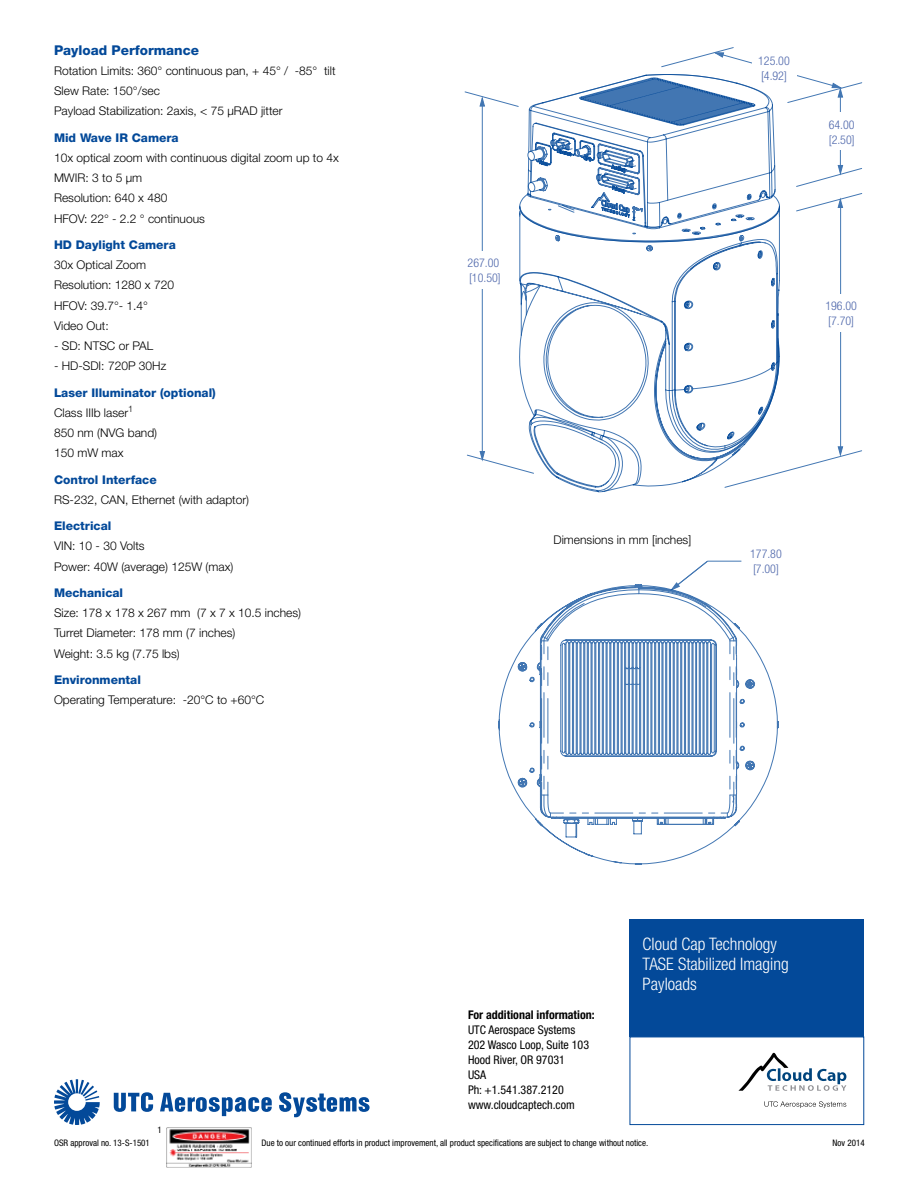
<style>
.page{position:relative;width:918px;height:1188px;background:#fff}
.page>*{position:absolute;margin:0;border:0;box-sizing:border-box;transform-origin:0 0}
.t1{font:300 condensed 17.25px/20.2px "Helvetica Neue LT Std";color:#fff}
.t2{font:800 13.5px "Helvetica Neue LT Std";color:#034999}
.t3{font:300 12px/20.2px "Helvetica Neue LT Std";color:#000}
.t4{font:condensed 12px/15px "Helvetica Neue LT Std";color:#000}
.t5{font:800 12px "Helvetica Neue LT Std";color:#034999}
.t6{font:300 condensed 12px/15px "Helvetica Neue LT Std";color:#4e67ab}
.t7{font:700 condensed 12px "Helvetica Neue LT Std";color:#000}
.t8{font:condensed 9px "Helvetica Neue LT Std";color:#000}
.s1{font-weight:800;color:#034999}
</style>
<div class="page">
<svg style="left:54px;top:1079px;width:46px;height:46px"></svg>
<svg style="left:114px;top:1092px;width:39px;height:20px"></svg>
<svg style="left:279px;top:1092px;width:91px;height:25px"></svg>
<svg style="left:160px;top:1093px;width:112px;height:23px"></svg>
<hr style="left:708px;top:561px;width:33px;height:1px;background:#034999">
<div style="left:630px;top:920px;width:234px;height:117px;background:#034999"></div>
<div style="left:630px;top:1037px;width:234px;height:88px;background:#fff;border:1px solid #034999"></div>
<svg style="left:764px;top:1101px;width:82px;height:7px"></svg>
<svg style="left:738px;top:1053px;width:108px;height:38px"></svg>
<img style="left:166px;top:1127px;width:86px;height:41px">
<hr style="left:482px;top:105px;width:1px;height:348px;background:#034999">
<svg style="left:480px;top:451px;width:5px;height:10px"></svg>
<svg style="left:480px;top:97px;width:5px;height:10px"></svg>
<svg style="left:519px;top:47px;width:343px;height:445px"></svg>
<svg style="left:498px;top:629px;width:281px;height:236px"></svg>
<svg style="left:586px;top:853px;width:4px;height:3px"></svg>
<svg style="left:777px;top:722px;width:2px;height:6px"></svg>
<svg style="left:498px;top:722px;width:2px;height:6px"></svg>
<svg style="left:746px;top:680px;width:8px;height:8px"></svg>
<svg style="left:519px;top:778px;width:8px;height:9px"></svg>
<svg style="left:746px;top:761px;width:8px;height:8px"></svg>
<svg style="left:519px;top:663px;width:8px;height:8px"></svg>
<svg style="left:536px;top:561px;width:204px;height:265px"></svg>
<div style="left:752px;top:56px;width:44px;height:26px;background:#fff"></div>
<div style="left:820px;top:112px;width:44px;height:38px;background:#fff"></div>
<div style="left:819px;top:294px;width:44px;height:38px;background:#fff"></div>
<div style="left:461px;top:251px;width:45px;height:38px;background:#fff"></div>
<p class="t2" style="left:54px;top:42px;width:147px">Payload Performance</p>
<p class="t3" style="left:54px;top:60px;width:283px">Rotation Limits: 360° continuous pan, + 45° / -85° tilt<br>Slew Rate: 150°/sec<br>Payload Stabilization: 2axis, &lt; 75 µRAD jitter</p>
<p class="t5" style="left:54px;top:130px;width:126px">Mid Wave IR Camera</p>
<p class="t3" style="left:54px;top:147px;width:286px">10x optical zoom with continuous digital zoom up to 4x<br>MWIR: 3 to 5 μm<br>Resolution: 640 x 480<br>HFOV: 22° - 2.2 ° continuous</p>
<p class="t5" style="left:54px;top:237px;width:123px">HD Daylight Camera</p>
<p class="t3" style="left:54px;top:254px;width:122px">30x Optical Zoom<br>Resolution: 1280 x 720<br>HFOV: 39.7°- 1.4°<br>Video Out:</p>
<p class="t3" style="left:54px;top:335px;width:101px">- SD: NTSC or PAL</p>
<p class="t3" style="left:54px;top:356px;width:114px">- HD-SDI: 720P 30Hz</p>
<p class="t3" style="left:54px;top:382px;width:163px"><span class="s1">Laser Illuminator (optional)<br></span>Class IIIb laser<sup>1<br></sup>850 nm (NVG band)<br>150 mW max</p>
<p class="t5" style="left:54px;top:472px;width:104px">Control Interface</p>
<p class="t3" style="left:54px;top:489px;width:197px">RS-232, CAN, Ethernet (with adaptor)</p>
<p class="t5" style="left:54px;top:519px;width:59px">Electrical</p>
<p class="t3" style="left:54px;top:536px;width:181px">VIN: 10 - 30 Volts<br>Power: 40W (average) 125W (max)</p>
<p class="t5" style="left:54px;top:585px;width:71px">Mechanical</p>
<p class="t3" style="left:54px;top:602px;width:249px">Size: 178 x 178 x 267 mm (7 x 7 x 10.5 inches)<br>Turret Diameter: 178 mm (7 inches)<br>Weight: 3.5 kg (7.75 lbs)</p>
<p class="t5" style="left:54px;top:672px;width:88px">Environmental</p>
<p class="t3" style="left:54px;top:689px;width:212px">Operating Temperature: -20°C to +60°C</p>
<p class="t8" style="left:158px;top:1125px;width:6px">1</p>
<p class="t6" style="left:468px;top:255px;width:35px">267.00 [10.50]</p>
<p class="t6" style="left:758px;top:53px;width:33px">125.00 [4.92]</p>
<p class="t6" style="left:829px;top:117px;width:27px">64.00 [2.50]</p>
<p class="t6" style="left:825px;top:298px;width:33px">196.00 [7.70]</p>
<p class="t3" style="left:554px;top:530px;width:139px">Dimensions in mm [inches]</p>
<p class="t6" style="left:750px;top:546px;width:33px">177.80 [7.00]</p>
<p class="t7" style="left:468px;top:1007px;width:128px">For additional information:</p>
<p class="t4" style="left:468px;top:1022px;width:123px">UTC Aerospace Systems<br>202 Wasco Loop, Suite 103<br>Hood River, OR 97031<br>USA<br>Ph: +1.541.387.2120 www.cloudcaptech.com</p>
<h1 class="t1" style="left:643px;top:933px;width:148px">Cloud Cap Technology<br>TASE Stabilized Imaging<br>Payloads</h1>
<p class="t8" style="left:54px;top:1137px;width:97px">OSR approval no. 13-S-1501</p>
<p class="t8" style="left:261px;top:1137px;width:388px">Due to our continued efforts in product improvement, all product specifications are subject to change without notice.</p>
<p class="t8" style="left:833px;top:1137px;width:34px">Nov 2014</p>
</div>
